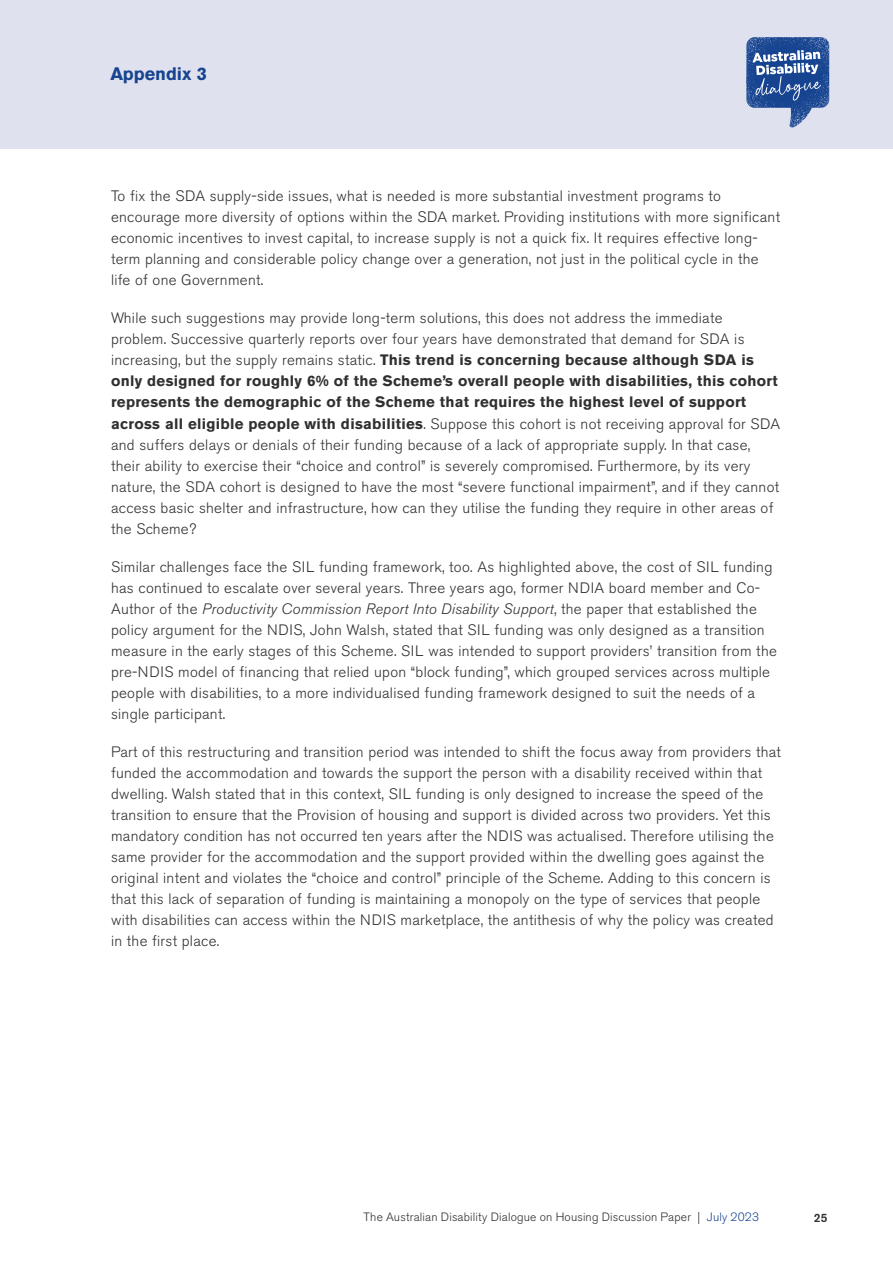
<style>
.page{position:relative;width:893px;height:1263px;background:#fff}
.page>*{position:absolute;margin:0;border:0;box-sizing:border-box;transform-origin:0 0}
.t1{font:700 18px "Akzidenz Grotesk BE";color:#174490}
.t2{font:300 15px/21px "Akzidenz Grotesk BE";letter-spacing:.02em;color:#312f30}
.t3{font:300 12px "Akzidenz Grotesk BE";letter-spacing:.015em;color:#312f30}
.t4{font:500 12px "Akzidenz Grotesk BE";color:#312f30}
.s1{font-weight:700}
.s2{font-style:italic}
.s3{color:#174490}
</style>
<div class="page">
<div style="left:0;top:0;width:893px;height:149px;background:#e0e1ee"></div>
<svg style="left:746px;top:37px;width:83px;height:91px"></svg>
<p class="t1" style="left:111px;top:64px;width:98px">Appendix 3</p>
<p class="t2" style="left:111px;top:186px;width:670px">To fix the SDA supply-side issues, what is needed is more substantial investment programs to encourage more diversity of options within the SDA market. Providing institutions with more significant economic incentives to invest capital, to increase supply is not a quick fix. It requires effective long&shy;term planning and considerable policy change over a generation, not just in the political cycle in the life of one Government.</p>
<p class="t2" style="left:111px;top:308px;width:671px">While such suggestions may provide long-term solutions, this does not address the immediate problem. Successive quarterly reports over four years have demonstrated that demand for SDA is increasing, but the supply remains static. <span class="s1">This trend is concerning because although SDA is only designed for roughly 6% of the Scheme’s overall people with disabilities, this cohort represents the demographic of the Scheme that requires the highest level of support across all eligible people with disabilities</span>. Suppose this cohort is not receiving approval for SDA and suffers delays or denials of their funding because of a lack of appropriate supply. In that case, their ability to exercise their “choice and control” is severely compromised. Furthermore, by its very nature, the SDA cohort is designed to have the most “severe functional impairment”, and if they cannot access basic shelter and infrastructure, how can they utilise the funding they require in other areas of the Scheme?</p>
<p class="t2" style="left:111px;top:556px;width:667px">Similar challenges face the SIL funding framework, too. As highlighted above, the cost of SIL funding has continued to escalate over several years. Three years ago, former NDIA board member and Co-Author of the <span class="s2">Productivity Commission Report Into Disability Support</span>, the paper that established the policy argument for the NDIS, John Walsh, stated that SIL funding was only designed as a transition measure in the early stages of this Scheme. SIL was intended to support providers’ transition from the pre-NDIS model of financing that relied upon “block funding”, which grouped services across multiple people with disabilities, to a more individualised funding framework designed to suit the needs of a single participant.</p>
<p class="t2" style="left:111px;top:741px;width:671px">Part of this restructuring and transition period was intended to shift the focus away from providers that funded the accommodation and towards the support the person with a disability received within that dwelling. Walsh stated that in this context, SIL funding is only designed to increase the speed of the transition to ensure that the Provision of housing and support is divided across two providers. Yet this mandatory condition has not occurred ten years after the NDIS was actualised. Therefore utilising the same provider for the accommodation and the support provided within the dwelling goes against the original intent and violates the “choice and control” principle of the Scheme. Adding to this concern is that this lack of separation of funding is maintaining a monopoly on the type of services that people with disabilities can access within the NDIS marketplace, the antithesis of why the policy was created in the first place.</p>
<p class="t3" style="left:364px;top:1210px;width:397px">The Australian Disability Dialogue on Housing Discussion Paper | <span class="s3">July 2023</span></p>
<p class="t4" style="left:814px;top:1210px;width:15px">25</p>
</div>
